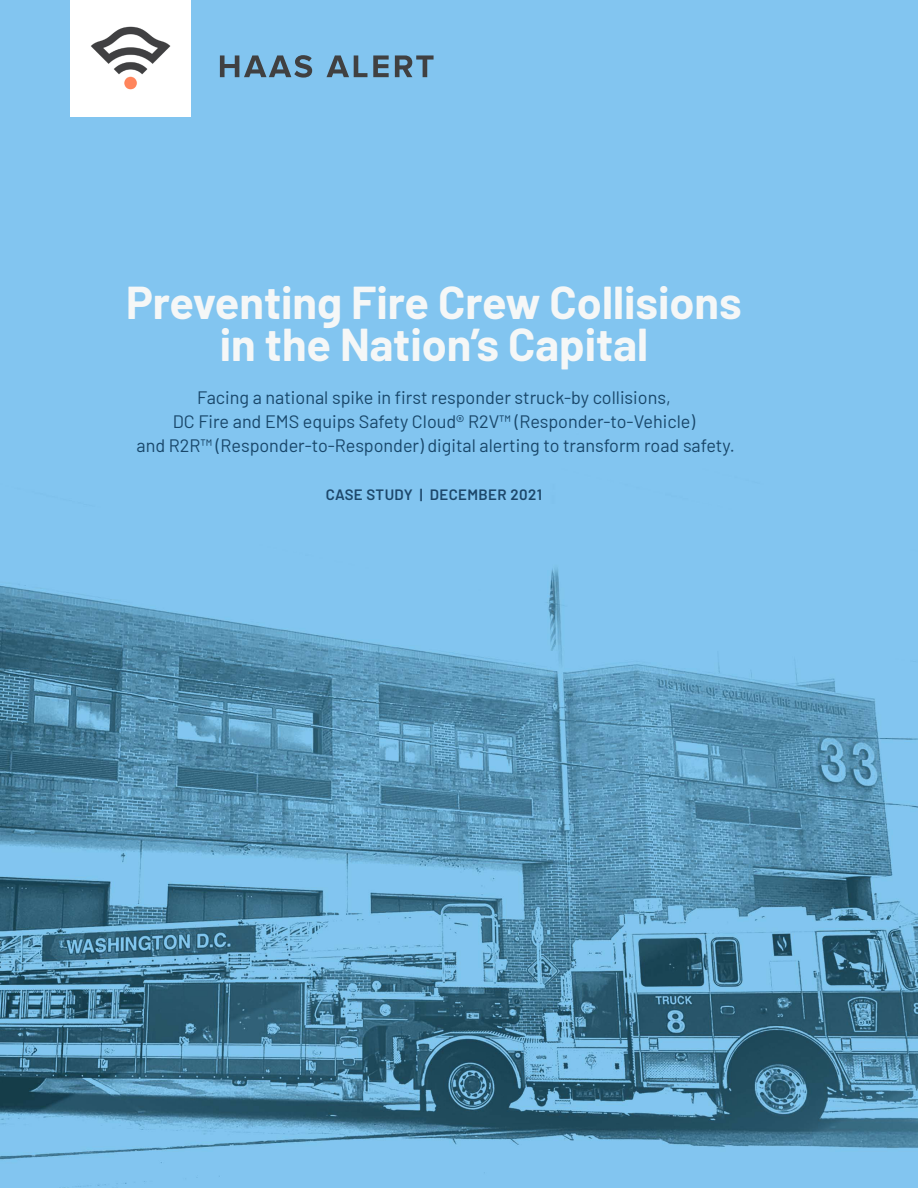
<style>
.page{position:relative;width:918px;height:1188px;background:#fff}
.page>*{position:absolute;margin:0;border:0;box-sizing:border-box;transform-origin:0 0}
.t1{font:700 45px "Barlow";color:#f5f7f7}
.t2{font:18px "Barlow";color:#19476a}
.t3{font:600 15px "Barlow";letter-spacing:.025em;color:#1c476a}
</style>
<div class="page">
<img style="left:0;top:0;width:918px;height:1188px">
<img style="left:70px;top:0;width:121px;height:117px">
<svg style="left:220px;top:55px;width:92px;height:23px;background:#6489a2"></svg>
<svg style="left:327px;top:55px;width:40px;height:22px"></svg>
<svg style="left:373px;top:55px;width:16px;height:22px"></svg>
<svg style="left:395px;top:55px;width:39px;height:22px"></svg>
<p class="t1" style="left:126px;top:270px;width:617px">Preventing Fire Crew Collisions</p>
<p class="t1" style="left:220px;top:312px;width:430px">in the Nation’s Capital</p>
<p class="t2" style="left:197px;top:384px;width:475px">Facing a national spike in first responder struck-by collisions,</p>
<p class="t2" style="left:173px;top:408px;width:524px">DC Fire and EMS equips Safety Cloud® R2V™ (Responder-to-Vehicle)</p>
<p class="t2" style="left:137px;top:432px;width:600px">and R2R™ (Responder-to-Responder) digital alerting to transform road safety.</p>
<p class="t3" style="left:326px;top:484px;width:218px">CASE STUDY | DECEMBER 2021</p>
</div>
